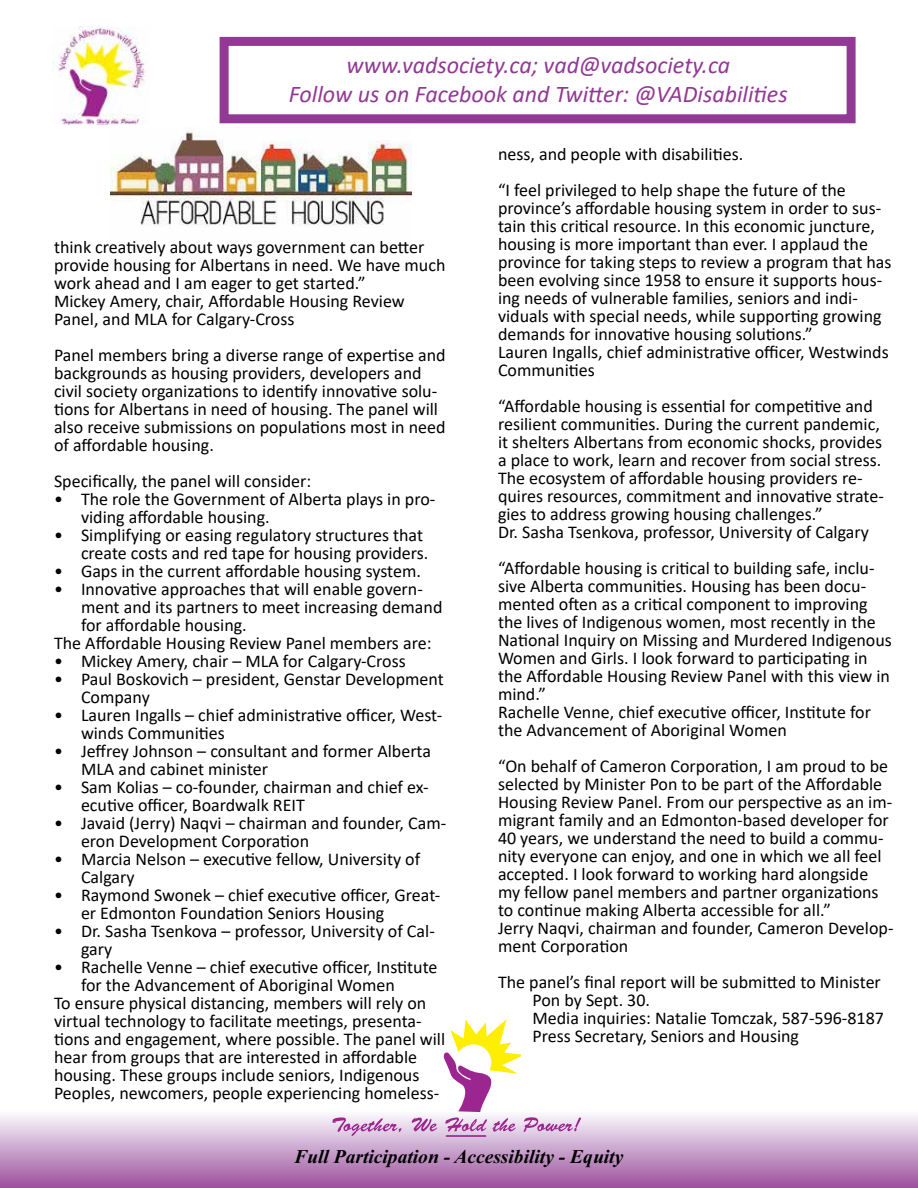
<style>
.page{position:relative;width:918px;height:1188px;background:#fff}
.page>*{position:absolute;margin:0;border:0;box-sizing:border-box;transform-origin:0 0}
.t1{font:italic 24px/28.8px "Calibri";color:#913995;text-align:center}
.t2{font:italic 700 21px "Times New Roman";color:#9c268f}
.t3{font:italic 700 19.5px "Times New Roman";color:#000}
.t4{font:18px/18px "Calibri";color:#000}
</style>
<div class="page">
<img style="left:52px;top:27px;width:95px;height:97px">
<div style="left:220px;top:37px;width:636px;height:86px;border:9px solid #913995"></div>
<div style="left:0;top:1110px;width:918px;height:78px;background:linear-gradient(to bottom,#fcffff,#9d529f)"></div>
<svg style="left:332px;top:1117px;width:69px;height:19px"></svg>
<svg style="left:411px;top:1118px;width:26px;height:13px"></svg>
<svg style="left:443px;top:1019px;width:138px;height:113px"></svg>
<hr style="left:446px;top:1135px;width:40px;height:2px;background:#9c268f">
<img style="left:110px;top:131px;width:302px;height:94px">
<p class="t2" style="left:457px;top:40px;width:444px">The Alberta Committee of Citizens with Disabilities</p>
<h1 class="t1" style="left:289px;top:49px;width:500px">www.vadsociety.ca; vad@vadsociety.ca<br>Follow us on Facebook and Twitter: @VADisabilities</h1>
<p class="t4" style="left:54px;top:237px;width:393px">think creatively about ways government can better provide housing for Albertans in need. We have much work ahead and I am eager to get started.”<br>Mickey Amery, chair, Affordable Housing Review Panel, and MLA for Calgary-Cross</p>
<p class="t4" style="left:54px;top:345px;width:393px">Panel members bring a diverse range of expertise and backgrounds as housing providers, developers and civil society organizations to identify innovative solu&shy;tions for Albertans in need of housing. The panel will also receive submissions on populations most in need of affordable housing.</p>
<p class="t4" style="left:54px;top:471px;width:259px">Specifically, the panel will consider:</p>
<p class="t4" style="left:81px;top:489px;width:356px;text-indent:-27px">• The role the Government of Alberta plays in pro&shy;viding affordable housing.</p>
<p class="t4" style="left:54px;top:525px;width:376px;text-align:right">• Simplifying or easing regulatory structures that create costs and red tape for housing providers.</p>
<p class="t4" style="left:54px;top:561px;width:369px">• Gaps in the current affordable housing system.</p>
<p class="t4" style="left:54px;top:579px;width:370px">• Innovative approaches that will enable govern-</p>
<p class="t4" style="left:81px;top:597px;width:363px">ment and its partners to meet increasing demand</p>
<p class="t4" style="left:81px;top:615px;width:167px">for affordable housing.</p>
<p class="t4" style="left:54px;top:633px;width:379px">The Affordable Housing Review Panel members are:</p>
<p class="t4" style="left:54px;top:651px;width:353px">• Mickey Amery, chair – MLA for Calgary-Cross</p>
<p class="t4" style="left:81px;top:669px;width:364px;text-indent:-27px">• Paul Boskovich – president, Genstar Development<br>Company</p>
<p class="t4" style="left:81px;top:705px;width:363px;text-indent:-27px">• Lauren Ingalls – chief administrative officer, West&shy;winds Communities</p>
<p class="t4" style="left:81px;top:741px;width:352px;text-indent:-27px">• Jeffrey Johnson – consultant and former Alberta<br>MLA and cabinet minister</p>
<p class="t4" style="left:81px;top:777px;width:349px;text-indent:-27px">• Sam Kolias – co-founder, chairman and chief ex&shy;ecutive officer, Boardwalk REIT</p>
<p class="t4" style="left:81px;top:813px;width:367px;text-indent:-27px">• Javaid (Jerry) Naqvi – chairman and founder, Cam&shy;eron Development Corporation</p>
<p class="t4" style="left:81px;top:849px;width:341px;text-indent:-27px">• Marcia Nelson – executive fellow, University of<br>Calgary</p>
<p class="t4" style="left:81px;top:885px;width:361px;text-indent:-27px">• Raymond Swonek – chief executive officer, Great&shy;er Edmonton Foundation Seniors Housing</p>
<p class="t4" style="left:81px;top:921px;width:355px;text-indent:-27px">• Dr. Sasha Tsenkova – professor, University of Cal&shy;gary</p>
<p class="t4" style="left:54px;top:957px;width:385px">• Rachelle Venne – chief executive officer, Institute</p>
<p class="t4" style="left:81px;top:975px;width:315px">for the Advancement of Aboriginal Women</p>
<p class="t4" style="left:54px;top:993px;width:374px">To ensure physical distancing, members will rely on</p>
<p class="t4" style="left:54px;top:1011px;width:369px">virtual technology to facilitate meetings, presenta-</p>
<p class="t4" style="left:54px;top:1029px;width:393px">tions and engagement, where possible. The panel will</p>
<p class="t4" style="left:54px;top:1047px;width:365px">hear from groups that are interested in affordable</p>
<p class="t4" style="left:54px;top:1065px;width:367px">housing. These groups include seniors, Indigenous</p>
<p class="t4" style="left:54px;top:1083px;width:387px">Peoples, newcomers, people experiencing homeless-</p>
<p class="t4" style="left:498px;top:135px;width:349px;line-height:36px">ness, and people with disabilities.<br>“I feel privileged to help shape the future of the</p>
<p class="t4" style="left:498px;top:198px;width:395px">province’s affordable housing system in order to sus&shy;tain this critical resource. In this economic juncture, housing is more important than ever. I applaud the province for taking steps to review a program that has been evolving since 1958 to ensure it supports hous&shy;ing needs of vulnerable families, seniors and indi&shy;viduals with special needs, while supporting growing demands for innovative housing solutions.”<br>Lauren Ingalls, chief administrative officer, Westwinds Communities</p>
<p class="t4" style="left:498px;top:396px;width:387px">“Affordable housing is essential for competitive and resilient communities. During the current pandemic, it shelters Albertans from economic shocks, provides a place to work, learn and recover from social stress.<br>The ecosystem of affordable housing providers re&shy;quires resources, commitment and innovative strate&shy;gies to address growing housing challenges.”<br>Dr. Sasha Tsenkova, professor, University of Calgary</p>
<p class="t4" style="left:498px;top:558px;width:395px">“Affordable housing is critical to building safe, inclu&shy;sive Alberta communities. Housing has been docu&shy;mented often as a critical component to improving the lives of Indigenous women, most recently in the National Inquiry on Missing and Murdered Indigenous Women and Girls. I look forward to participating in the Affordable Housing Review Panel with this view in mind.”<br>Rachelle Venne, chief executive officer, Institute for the Advancement of Aboriginal Women</p>
<p class="t4" style="left:498px;top:756px;width:397px">“On behalf of Cameron Corporation, I am proud to be selected by Minister Pon to be part of the Affordable Housing Review Panel. From our perspective as an im&shy;migrant family and an Edmonton-based developer for 40 years, we understand the need to build a commu&shy;nity everyone can enjoy, and one in which we all feel accepted. I look forward to working hard alongside my fellow panel members and partner organizations to continue making Alberta accessible for all.”<br>Jerry Naqvi, chairman and founder, Cameron Develop&shy;ment Corporation</p>
<p class="t4" style="left:533px;top:972px;width:353px;text-indent:-35px">The panel’s final report will be submitted to Minister Pon by Sept. 30.<br>Media inquiries: Natalie Tomczak, 587-596-8187<br>Press Secretary, Seniors and Housing</p>
<p class="t3" style="left:294px;top:1143px;width:331px">Full Participation - Accessibility - Equity</p>
</div>
